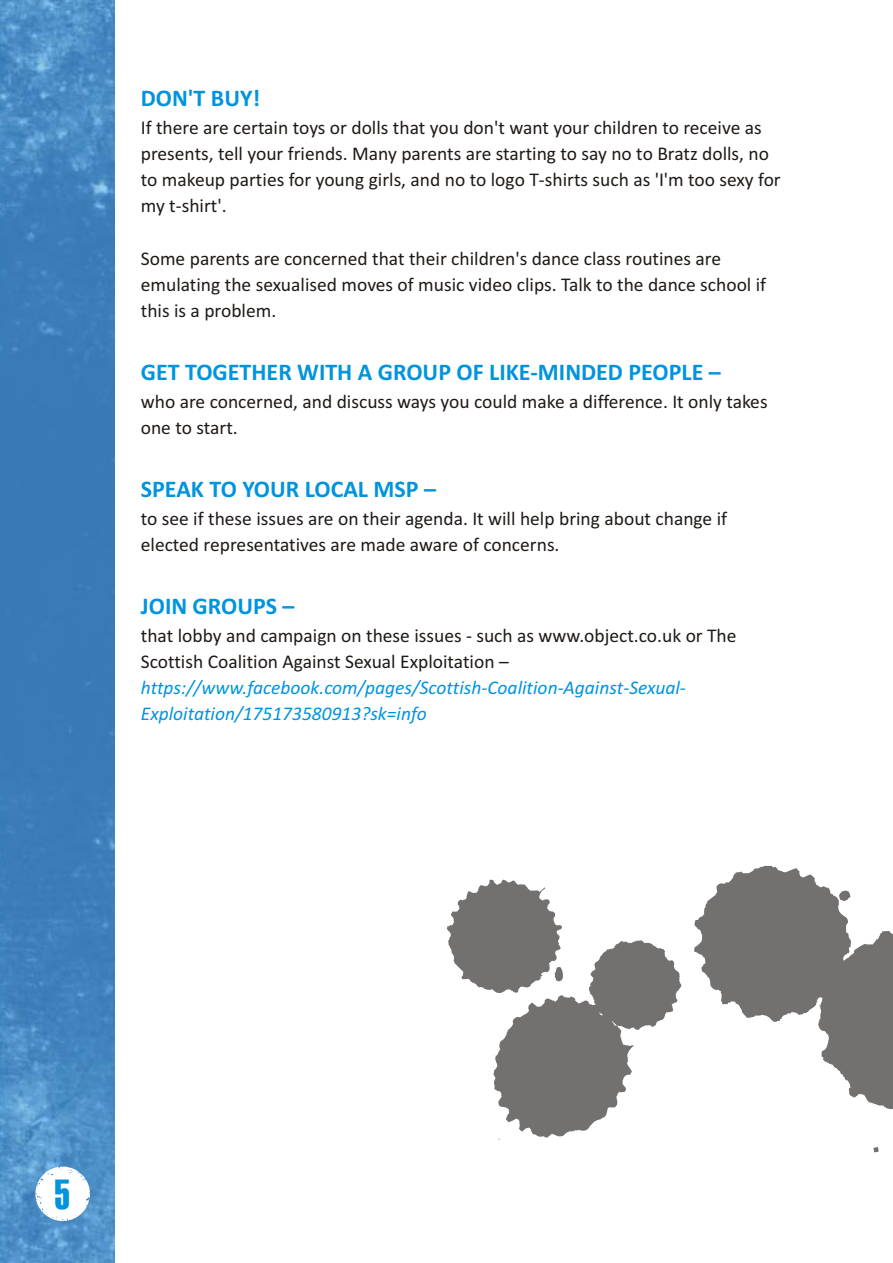
<style>
.page{position:relative;width:893px;height:1263px;background:#fff}
.page>*{position:absolute;margin:0;border:0;box-sizing:border-box;transform-origin:0 0}
.t1{font:40.8px "Swiss 911 BT Extra Compressed";color:#0094de}
.t2{font:700 24px "Calibri";color:#0094de}
.t3{font:19.5px/26.2px "Calibri";color:#1f1a17}
.t4{font:italic 19.5px/26.2px "Calibri";color:#0094de}
</style>
<div class="page">
<img style="left:0;top:0;width:115px;height:1263px">
<svg style="left:35px;top:1166px;width:55px;height:55px"></svg>
<svg style="left:447px;top:866px;width:446px;height:286px"></svg>
<p class="t2" style="left:141px;top:88px;width:121px">DON'T BUY!</p>
<p class="t3" style="left:141px;top:116px;width:641px">If there are certain toys or dolls that you don't want your children to receive as presents, tell your friends. Many parents are starting to say no to Bratz dolls, no to makeup parties for young girls, and no to logo T-shirts such as 'I'm too sexy for my t-shirt'.</p>
<p class="t3" style="left:141px;top:247px;width:627px">Some parents are concerned that their children's dance class routines are emulating the sexualised moves of music video clips. Talk to the dance school if this is a problem.</p>
<p class="t2" style="left:141px;top:362px;width:581px">GET TOGETHER WITH A GROUP OF LIKE-MINDED PEOPLE –</p>
<p class="t3" style="left:141px;top:390px;width:628px">who are concerned, and discuss ways you could make a difference. It only takes one to start.</p>
<p class="t2" style="left:141px;top:479px;width:297px">SPEAK TO YOUR LOCAL MSP –</p>
<p class="t3" style="left:141px;top:507px;width:588px">to see if these issues are on their agenda. It will help bring about change if elected representatives are made aware of concerns.</p>
<p class="t2" style="left:141px;top:596px;width:155px">JOIN GROUPS –</p>
<p class="t3" style="left:141px;top:623px;width:597px">that lobby and campaign on these issues - such as www.object.co.uk or The<br>Scottish Coalition Against Sexual Exploitation –</p>
<p class="t4" style="left:141px;top:676px;width:546px">https://www.facebook.com/pages/Scottish-Coalition-Against-Sexual-<br>Exploitation/175173580913?sk=info</p>
<h1 class="t1" style="left:54px;top:1177px;width:17px">5</h1>
</div>
